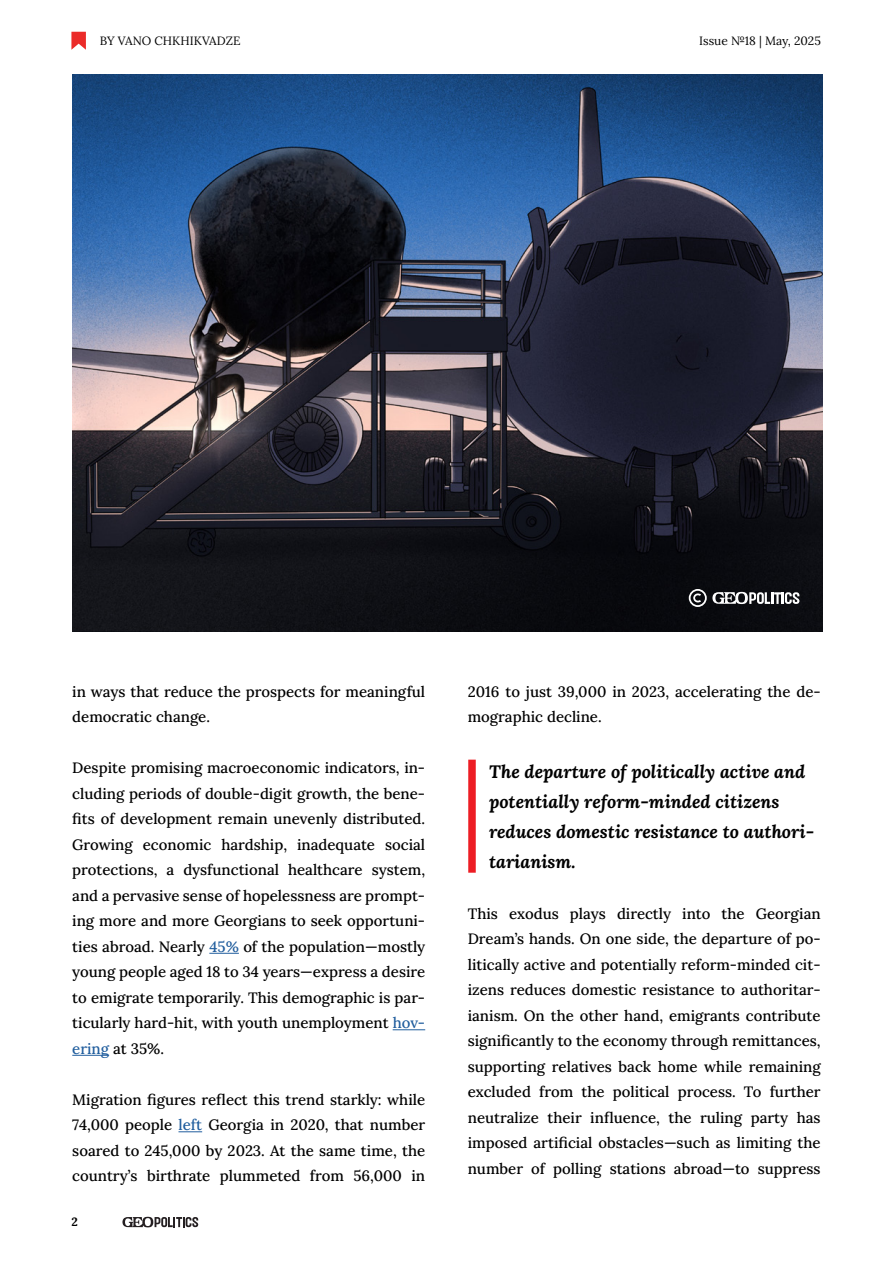
<style>
.page{position:relative;width:893px;height:1263px;background:#fff}
.page>*{position:absolute;margin:0;border:0;box-sizing:border-box;transform-origin:0 0}
.t1{font:italic 700 18px/30px "Lora";color:#000}
.t2{font:500 15px/25.5px "Lora";color:#000;text-align:justify}
.t3{font:12px "Lora";color:#000}
.t4{font:700 12px "Lora";color:#000}
.s1{color:#215e9e}
</style>
<div class="page">
<svg style="left:71px;top:32px;width:15px;height:18px"></svg>
<svg style="left:122px;top:1217px;width:76px;height:10px"></svg>
<img style="left:72px;top:74px;width:751px;height:557px">
<hr style="left:209px;top:953px;width:30px;height:1px;background:#215e9e">
<hr style="left:393px;top:1029px;width:32px;height:1px;background:#215e9e">
<hr style="left:72px;top:1055px;width:37px;height:1px;background:#215e9e">
<svg style="left:178px;top:1131px;width:24px;height:1px"></svg>
<div style="left:468px;top:760px;width:8px;height:113px;background:#ed1d24"></div>
<svg style="left:689px;top:589px;width:110px;height:18px"></svg>
<p class="t3" style="left:100px;top:31px;width:142px">BY VANO CHKHIKVADZE</p>
<p class="t3" style="left:699px;top:31px;width:123px">Issue №18 | May, 2025</p>
<p class="t2" style="left:72px;top:677px;width:354px">in ways that reduce the prospects for meaningful democratic change.</p>
<p class="t2" style="left:72px;top:754px;width:354px">Despite promising macroeconomic indicators, in&shy;cluding periods of double-digit growth, the bene&shy;fits of development remain unevenly distributed.<br>Growing economic hardship, inadequate social protections, a dysfunctional healthcare system, and a pervasive sense of hopelessness are prompt&shy;ing more and more Georgians to seek opportuni&shy;ties abroad. Nearly <span class="s1">45%</span> of the population—mostly young people aged 18 to 34 years—express a desire to emigrate temporarily. This demographic is par&shy;ticularly hard-hit, with youth unemployment <span class="s1">hov&shy;ering</span> at 35%.</p>
<p class="t2" style="left:72px;top:1085px;width:354px">Migration figures reflect this trend starkly: while 74,000 people <span class="s1">left</span> Georgia in 2020, that number soared to 245,000 by 2023. At the same time, the country’s birthrate plummeted from 56,000 in</p>
<p class="t4" style="left:71px;top:1212px;width:8px">2</p>
<p class="t2" style="left:468px;top:677px;width:354px">2016 to just 39,000 in 2023, accelerating the de&shy;mographic decline.</p>
<p class="t1" style="left:489px;top:756px;width:327px">The departure of politically active and potentially reform-minded citizens reduces domestic resistance to authori&shy;tarianism.</p>
<p class="t2" style="left:468px;top:899px;width:354px">This exodus plays directly into the Georgian Dream’s hands. On one side, the departure of po&shy;litically active and potentially reform-minded cit&shy;izens reduces domestic resistance to authoritar&shy;ianism. On the other hand, emigrants contribute significantly to the economy through remittances, supporting relatives back home while remaining excluded from the political process. To further neutralize their influence, the ruling party has imposed artificial obstacles—such as limiting the number of polling stations abroad—to suppress</p>
</div>
